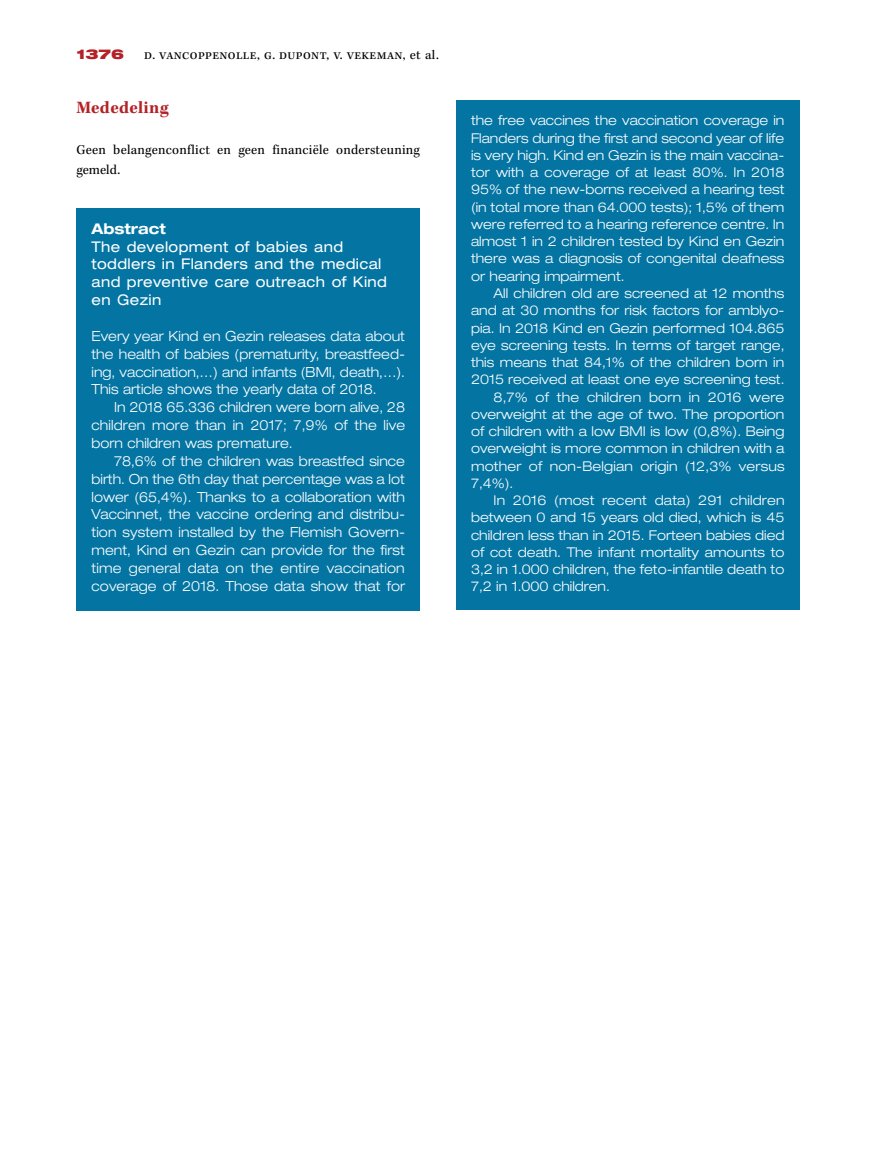
<style>
.page{position:relative;width:876px;height:1174px;background:#fff}
.page>*{position:absolute;margin:0;border:0;box-sizing:border-box;transform-origin:0 0}
.t1{font:700 17.85px "Kepler Std";letter-spacing:.02em;color:#b32227}
.t2{font:expanded 14.7px/17.9px "Helvetica Neue LT Std";letter-spacing:.025em;color:#fff}
.t3{font:700 expanded 14.7px "Helvetica Neue LT Std";color:#fff}
.t4{font:300 expanded 13.95px/17.9px "Helvetica Neue LT Std";letter-spacing:.005em;color:#fff;text-align:justify}
.t5{font:13.95px/20.2px "Kepler Std";letter-spacing:.025em;color:#000}
.t6{font:300 expanded 13.5px/17.2px "Helvetica Neue LT Std";color:#fff;text-align:justify}
.t7{font:13.5px "Kepler Std";letter-spacing:.03em;color:#000}
.t8{font:900 expanded 13.5px "Helvetica Neue LT Std";color:#b32227}
</style>
<div class="page">
<div style="left:456px;top:100px;width:343px;height:200px;background:#0475a3"></div>
<div style="left:456px;top:273px;width:343px;height:130px;background:#0475a3"></div>
<div style="left:456px;top:377px;width:343px;height:129px;background:#0475a3"></div>
<div style="left:456px;top:480px;width:343px;height:130px;background:#0475a3"></div>
<div style="left:77px;top:208px;width:343px;height:45px;background:#0475a3"></div>
<div style="left:77px;top:225px;width:343px;height:100px;background:#0475a3"></div>
<div style="left:77px;top:315px;width:343px;height:99px;background:#0475a3"></div>
<div style="left:77px;top:387px;width:343px;height:80px;background:#0475a3"></div>
<div style="left:77px;top:440px;width:343px;height:170px;background:#0475a3"></div>
<p class="t8" style="left:77px;top:46px;width:49px">1376</p>
<p class="t7" style="left:144px;top:47px;width:296px">D. Vancoppenolle, G. Dupont, V. Vekeman, et al.</p>
<h1 class="t1" style="left:77px;top:97px;width:94px">Mededeling</h1>
<p class="t5" style="left:77px;top:140px;width:345px">Geen belangenconflict en geen financiële ondersteuning gemeld.</p>
<p class="t3" style="left:92px;top:219px;width:76px">Abstract</p>
<p class="t2" style="left:92px;top:237px;width:297px">The development of babies and toddlers in Flanders and the medical and preventive care outreach of Kind en Gezin</p>
<p class="t4" style="left:92px;top:327px;width:315px">Every year Kind en Gezin releases data about the health of babies (prematurity, breastfeed&shy;ing, vaccination,…) and infants (BMI, death,…).<br>This article shows the yearly data of 2018.</p>
<p class="t4" style="left:92px;top:398px;width:315px;text-indent:23px">In 2018 65.336 children were born alive, 28 children more than in 2017; 7,9% of the live born children was premature.</p>
<p class="t4" style="left:92px;top:452px;width:315px;text-indent:23px">78,6% of the children was breastfed since birth. On the 6th day that percentage was a lot lower (65,4%). Thanks to a collaboration with Vaccinnet, the vaccine ordering and distribu&shy;tion system installed by the Flemish Govern&shy;ment, Kind en Gezin can provide for the first time general data on the entire vaccination coverage of 2018. Those data show that for</p>
<p class="t6" style="left:471px;top:112px;width:315px">the free vaccines the vaccination coverage in Flanders during the first and second year of life is very high. Kind en Gezin is the main vaccina&shy;tor with a coverage of at least 80%. In 2018<br>95% of the new-borns received a hearing test (in total more than 64.000 tests); 1,5% of them were referred to a hearing reference centre. In almost 1 in 2 children tested by Kind en Gezin there was a diagnosis of congenital deafness or hearing impairment.</p>
<p class="t6" style="left:493px;top:284px;width:292px">All children old are screened at 12 months</p>
<p class="t6" style="left:471px;top:302px;width:315px">and at 30 months for risk factors for amblyo-</p>
<p class="t6" style="left:471px;top:319px;width:315px">pia. In 2018 Kind en Gezin performed 104.865</p>
<p class="t6" style="left:471px;top:336px;width:315px">eye screening tests. In terms of target range,</p>
<p class="t6" style="left:471px;top:353px;width:315px">this means that 84,1% of the children born in</p>
<p class="t6" style="left:471px;top:371px;width:315px">2015 received at least one eye screening test.</p>
<p class="t6" style="left:493px;top:388px;width:292px">8,7% of the children born in 2016 were</p>
<p class="t6" style="left:471px;top:405px;width:315px">overweight at the age of two. The proportion</p>
<p class="t6" style="left:471px;top:422px;width:315px">of children with a low BMI is low (0,8%). Being</p>
<p class="t6" style="left:471px;top:440px;width:315px">overweight is more common in children with a</p>
<p class="t6" style="left:471px;top:457px;width:315px">mother of non-Belgian origin (12,3% versus</p>
<p class="t6" style="left:471px;top:474px;width:44px">7,4%).</p>
<p class="t6" style="left:493px;top:491px;width:293px">In 2016 (most recent data) 291 children</p>
<p class="t6" style="left:471px;top:509px;width:315px">between 0 and 15 years old died, which is 45</p>
<p class="t6" style="left:471px;top:526px;width:315px">children less than in 2015. Forteen babies died</p>
<p class="t6" style="left:471px;top:543px;width:315px">of cot death. The infant mortality amounts to</p>
<p class="t6" style="left:471px;top:560px;width:315px">3,2 in 1.000 children, the feto-infantile death to</p>
<p class="t6" style="left:471px;top:578px;width:140px">7,2 in 1.000 children.</p>
</div>
